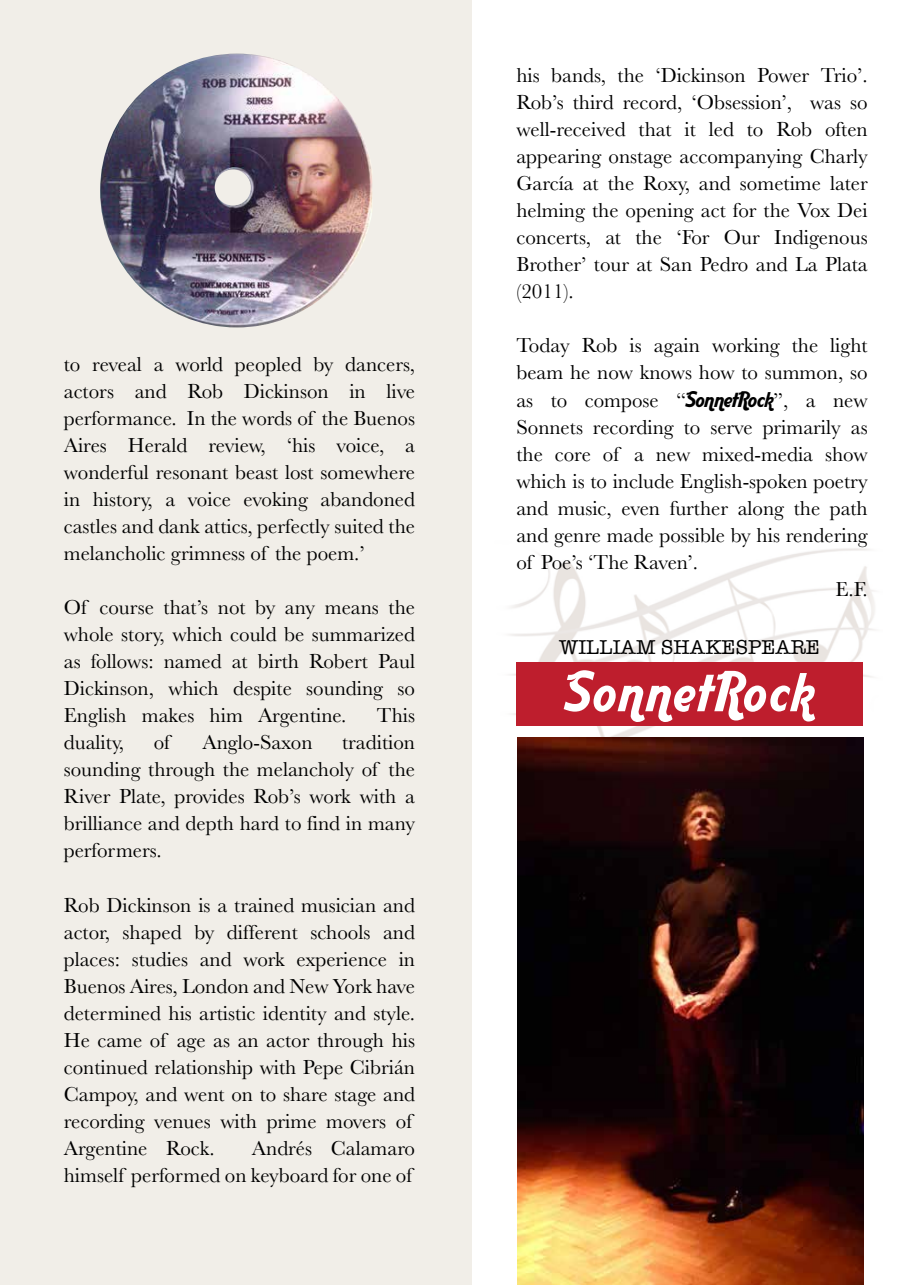
<style>
.page{position:relative;width:915px;height:1285px;background:#fff}
.page>*{position:absolute;margin:0;border:0;box-sizing:border-box;transform-origin:0 0}
.t1{font:53.85px "Aardvark Cafe";letter-spacing:.05em;color:#fff}
.t2{font:21px/27px "Baskerville";color:#000;text-align:justify}
.t3{font:20.7px "American Typewriter";color:#000}
.s1{font-family:"Aardvark Cafe"}
</style>
<div class="page">
<img style="left:509px;top:548px;width:366px;height:226px">
<img style="left:517px;top:737px;width:345px;height:547px">
<div style="left:0;top:0;width:471px;height:1284px;background:#f1eee8"></div>
<div style="left:516px;top:662px;width:346px;height:63px;background:#be1e2d"></div>
<img style="left:100px;top:54px;width:272px;height:273px">
<div style="left:215px;top:169px;width:36px;height:36px;background:#f1eee8;border-radius:50%"></div>
<p class="t2" style="left:64px;top:351px;width:353px">to reveal a world peopled by dancers, actors and Rob Dickinson in live performance. In the words of the Buenos Aires Herald review, ‘his voice, a wonderful resonant beast lost somewhere in history, a voice evoking abandoned castles and dank attics, perfectly suited the melancholic grimness of the poem.’</p>
<p class="t2" style="left:64px;top:594px;width:352px">Of course that’s not by any means the whole story, which could be summarized as follows: named at birth Robert Paul Dickinson, which despite sounding so English makes him Argentine.</p>
<p class="t2" style="left:376px;top:702px;width:40px">This</p>
<p class="t2" style="left:64px;top:729px;width:62px">duality,</p>
<p class="t2" style="left:154px;top:729px;width:18px">of</p>
<p class="t2" style="left:202px;top:729px;width:112px">Anglo-Saxon</p>
<p class="t2" style="left:64px;top:729px;width:352px;text-indent:278px">tradition sounding through the melancholy of the River Plate, provides Rob’s work with a brilliance and depth hard to find in many performers.</p>
<p class="t2" style="left:64px;top:891px;width:352px;text-align:left">Rob Dickinson is a trained musician and actor, shaped by different schools and places: studies and work experience in Buenos Aires, London and New York have determined his artistic identity and style.<br>He came of age as an actor through his continued relationship with Pepe Cibrián Campoy, and went on to share stage and recording venues with prime movers of Argentine Rock.</p>
<p class="t2" style="left:64px;top:1134px;width:352px;text-align:right">Andrés Calamaro<br>himself performed on keyboard for one of</p>
<p class="t2" style="left:516px;top:62px;width:353px">his bands, the ‘Dickinson Power Trio’.<br>Rob’s third record, ‘Obsession’, was so well-received that it led to Rob often appearing onstage accompanying Charly García at the Roxy, and sometime later helming the opening act for the Vox Dei concerts, at the ‘For Our Indigenous Brother’ tour at San Pedro and La Plata (2011).</p>
<p class="t2" style="left:516px;top:332px;width:352px">Today Rob is again working the light</p>
<p class="t2" style="left:516px;top:359px;width:352px">beam he now knows how to summon, so</p>
<p class="t2" style="left:516px;top:386px;width:352px">as to compose “<span class="s1">SonnetRock</span>”, a new</p>
<p class="t2" style="left:516px;top:413px;width:352px">Sonnets recording to serve primarily as</p>
<p class="t2" style="left:516px;top:440px;width:352px">the core of a new mixed-media show</p>
<p class="t2" style="left:516px;top:467px;width:352px">which is to include English-spoken poetry</p>
<p class="t2" style="left:516px;top:494px;width:352px">and music, even further along the path</p>
<p class="t2" style="left:516px;top:521px;width:352px">and genre made possible by his rendering</p>
<p class="t2" style="left:516px;top:548px;width:183px">of Poe’s ‘The Raven’.</p>
<p class="t2" style="left:835px;top:575px;width:34px">E.F.</p>
<p class="t3" style="left:559px;top:631px;width:262px">WILLIAM SHAKESPEARE</p>
<h1 class="t1" style="left:564px;top:657px;width:250px">SonnetRock</h1>
</div>
